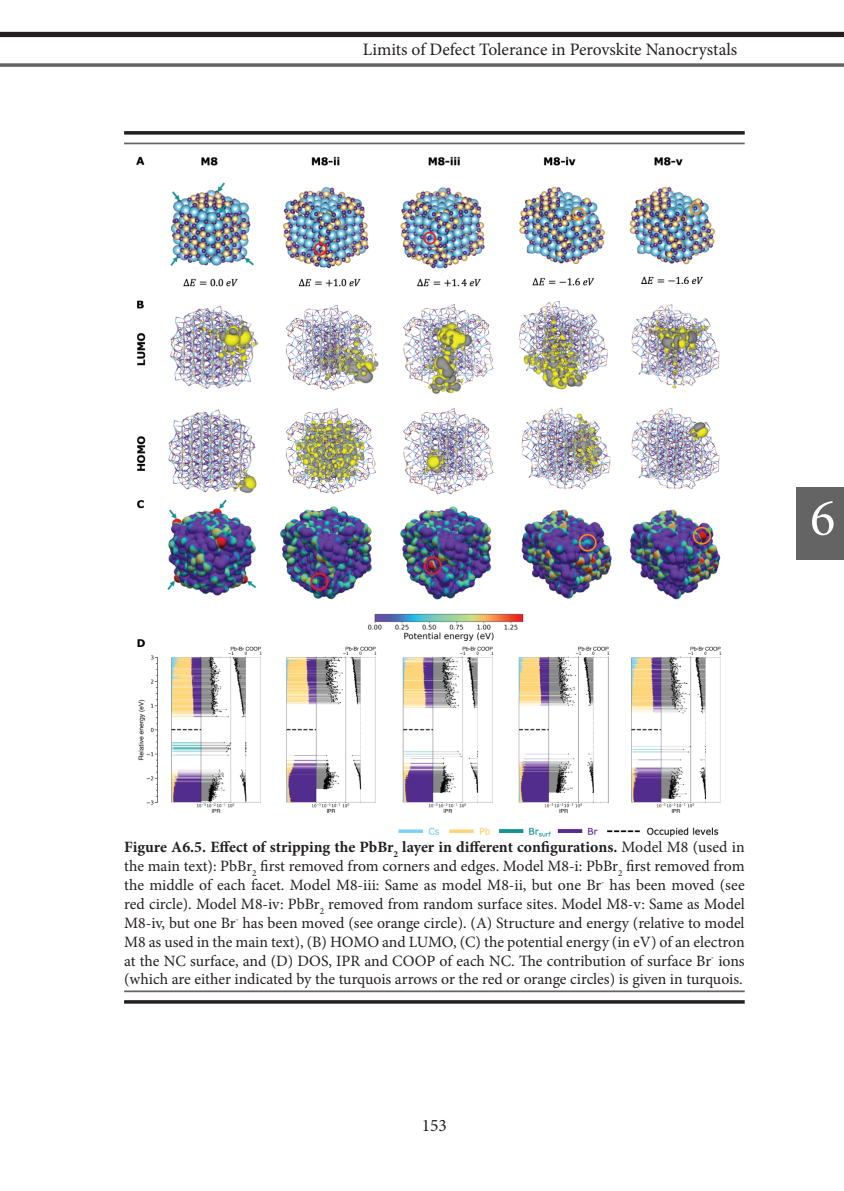
<style>
.page{position:relative;width:844px;height:1191px;background:#fff}
.page>*{position:absolute;margin:0;border:0;box-sizing:border-box;transform-origin:0 0}
.t1{font:52.5px "Minion Pro";color:#fff}
.t2{font:17.5px "Minion Pro";color:#231f20}
.t3{font:15.75px/18.9px "Minion Pro";letter-spacing:-.005em;color:#231f20;text-align:justify}
.s1{font-weight:700}
</style>
<div class="page">
<div style="left:795px;top:487px;width:48px;height:73px;background:#646464"></div>
<div style="left:0;top:32px;width:843px;height:5px;background:#231f20"></div>
<svg style="left:0;top:63px;width:843px;height:4px;background:#767676"></svg>
<img style="left:136px;top:156px;width:586px;height:681px">
<hr style="left:124px;top:1000px;width:620px;height:3px;background:#231f20">
<hr style="left:124px;top:990px;width:620px;height:2px;background:#646464">
<svg style="left:124px;top:131px;width:620px;height:4px;background:#3d3a3b"></svg>
<hr style="left:124px;top:143px;width:620px;height:1px;background:#646464">
<p class="t2" style="left:363px;top:37px;width:376px">Limits of Defect Tolerance in Perovskite Nanocrystals</p>
<h1 class="t1" style="left:809px;top:483px;width:27px">6</h1>
<p class="t3" style="left:124px;top:837px;width:622px"><span class="s1">Figure A6.5. Effect of stripping the PbBr</span><sub>2</sub> <span class="s1">layer in different configurations.</span> Model M8 (used in the main text): PbBr<sub>2</sub> first removed from corners and edges. Model M8-i: PbBr<sub>2</sub> first removed from the middle of each facet. Model M8-iii: Same as model M8-ii, but one Br<sup>-</sup> has been moved (see red circle). Model M8-iv: PbBr<sub>2</sub> removed from random surface sites. Model M8-v: Same as Model M8-iv, but one Br<sup>-</sup> has been moved (see orange circle). (A) Structure and energy (relative to model M8 as used in the main text), (B) HOMO and LUMO, (C) the potential energy (in eV) of an electron at the NC surface, and (D) DOS, IPR and COOP of each NC. The contribution of surface Br<sup>-</sup> ions (which are either indicated by the turquois arrows or the red or orange circles) is given in turquois.</p>
<p class="t2" style="left:421px;top:1113px;width:27px">153</p>
</div>
